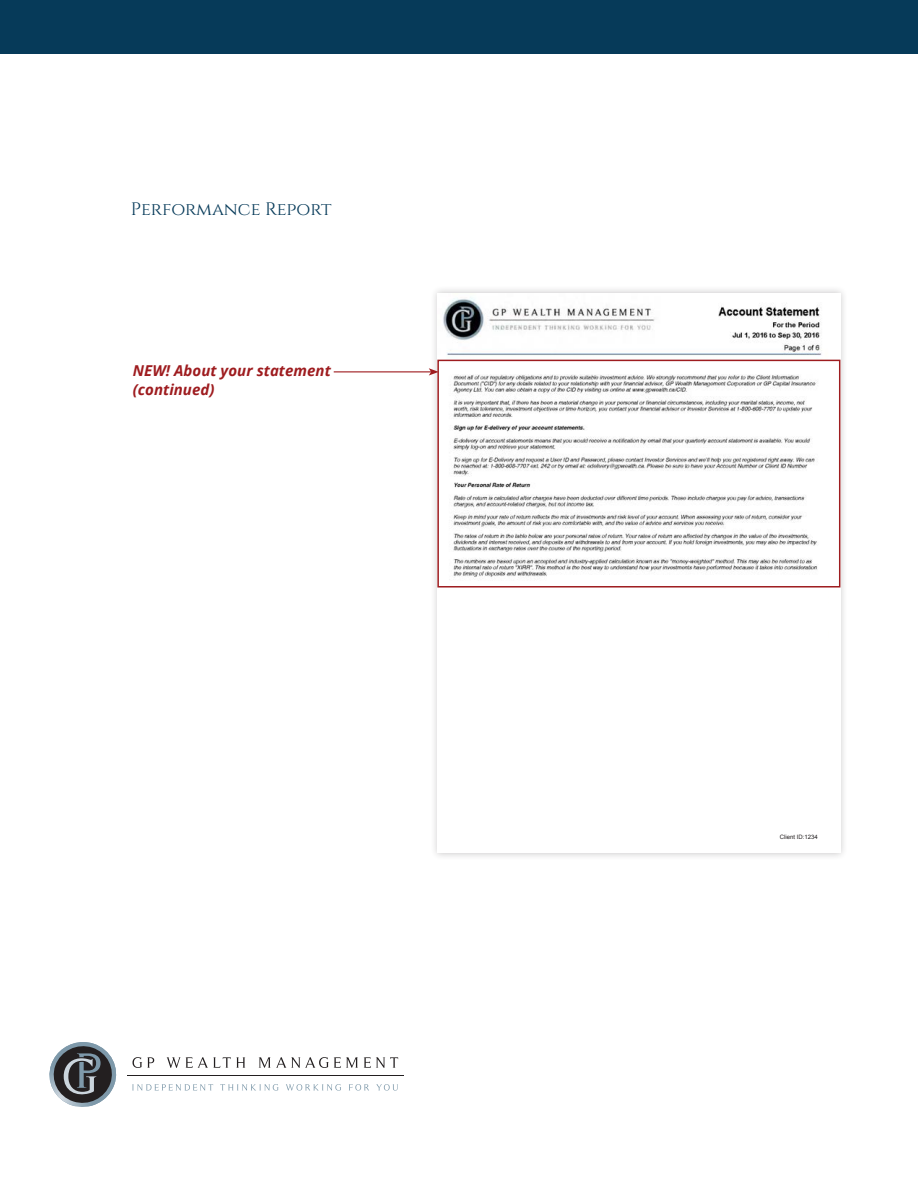
<style>
.page{position:relative;width:918px;height:1188px;background:#fff}
.page>*{position:absolute;margin:0;border:0;box-sizing:border-box;transform-origin:0 0}
.t1{font:18px "Cinzel";letter-spacing:-.005em;color:#063a59}
.explainer_text{font:italic 700 15px/19.5px "Open Sans";letter-spacing:.005em;color:#9e1c1f}
.t2{font:6px "Arial";color:#231f20}
</style>
<div class="page">
<svg style="left:133px;top:1057px;width:21px;height:11px"></svg>
<svg style="left:167px;top:1057px;width:78px;height:11px"></svg>
<svg style="left:259px;top:1057px;width:99px;height:11px"></svg>
<svg style="left:364px;top:1057px;width:34px;height:11px"></svg>
<svg style="left:132px;top:1084px;width:81px;height:7px"></svg>
<svg style="left:220px;top:1084px;width:59px;height:7px"></svg>
<svg style="left:286px;top:1084px;width:55px;height:7px"></svg>
<svg style="left:349px;top:1084px;width:20px;height:7px"></svg>
<svg style="left:376px;top:1084px;width:22px;height:7px"></svg>
<hr style="left:127px;top:1075px;width:277px;height:1px;background:#231f20">
<svg style="left:49px;top:1042px;width:68px;height:65px"></svg>
<div style="left:0;top:0;width:918px;height:54px;background:#063a59"></div>
<div style="left:430px;top:286px;width:418px;height:574px;background:#231f20;opacity:.24"></div>
<div style="left:437px;top:293px;width:403px;height:560px;background:#fff"></div>
<img style="left:443px;top:297px;width:379px;height:58px">
<hr style="left:334px;top:371px;width:97px;height:1px;background:#9e1c1f">
<svg style="left:429px;top:368px;width:8px;height:8px"></svg>
<svg style="left:437px;top:359px;width:404px;height:229px"></svg>
<p class="t1" style="left:131px;top:198px;width:202px">Performance Report</p>
<p class="explainer_text" style="left:133px;top:360px;width:199px">NEW! About your statement (continued)</p>
<p class="t2" style="left:780px;top:833px;width:40px">Client ID:1234</p>
</div>
